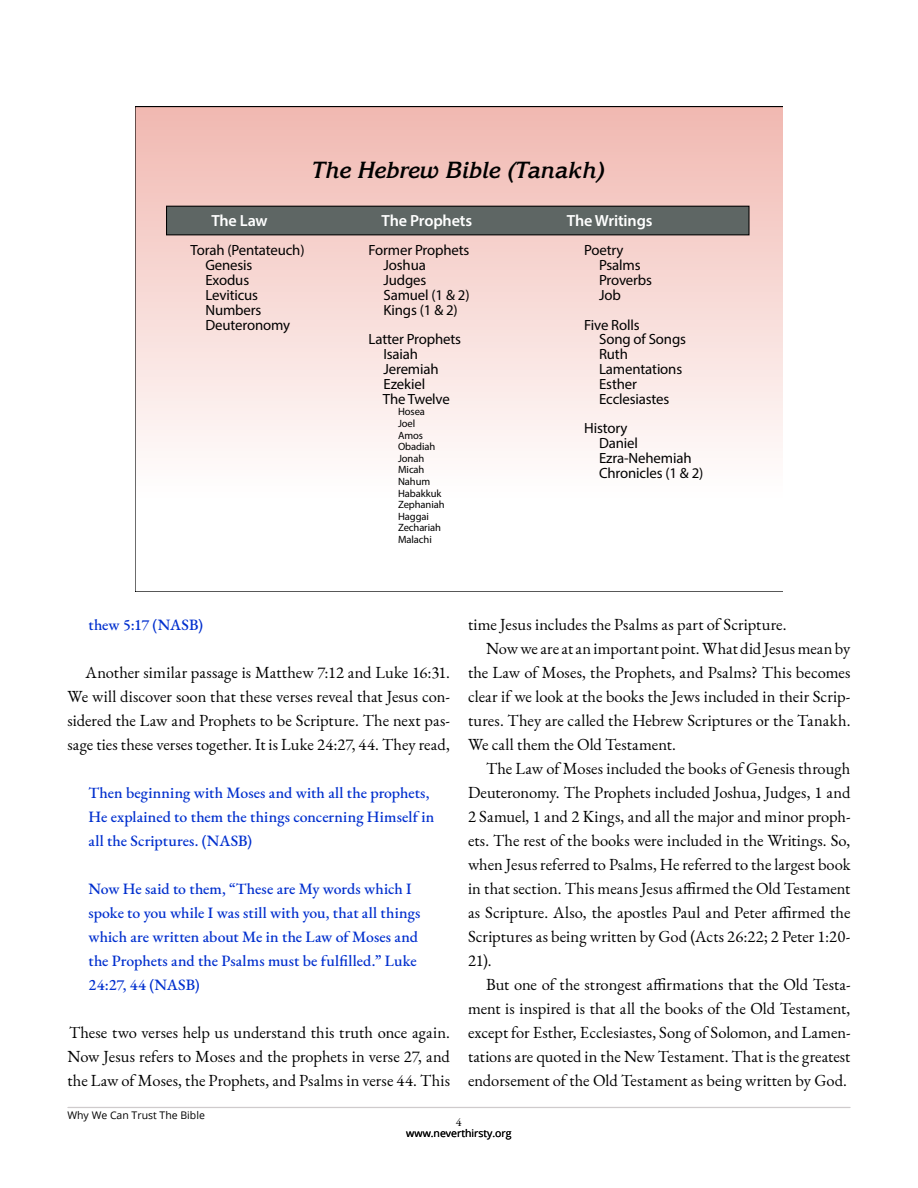
<style>
.page{position:relative;width:918px;height:1188px;background:#fff}
.page>*{position:absolute;margin:0;border:0;box-sizing:border-box;transform-origin:0 0}
.t1{font:italic 700 22.8px "Korinna Std";letter-spacing:-.01em;color:#000}
.t2{font:16.5px/24px "EB Garamond";color:#000;text-align:justify}
.t3{font:600 16.2px "Myriad Pro";letter-spacing:-.01em;color:#fff}
.t4{font:500 15.75px/24px "EB Garamond";letter-spacing:.005em;color:#002fce}
.t5{font:14.85px/14.9px "Myriad Pro";letter-spacing:-.01em;color:#000}
.t6{font:12px "EB Garamond";color:#000}
.t7{font:10.5px/11.6px "Myriad Pro";letter-spacing:-.01em;color:#000}
.t8{font:10.5px "Open Sans";color:#000}
</style>
<div class="page">
<hr style="left:68px;top:1107px;width:782px;height:1px;background:#cfcbcc">
<svg style="left:135px;top:107px;width:648px;height:485px"></svg>
<div style="left:167px;top:206px;width:582px;height:29px;background:#5e6664"></div>
<div style="left:166px;top:206px;width:584px;height:29px;border:1px solid #000"></div>
<h1 class="t1" style="left:311px;top:161px;width:294px">The Hebrew Bible (Tanakh)</h1>
<p class="t3" style="left:211px;top:214px;width:58px">The Law</p>
<p class="t3" style="left:382px;top:214px;width:92px">The Prophets</p>
<p class="t3" style="left:567px;top:214px;width:87px">The Writings</p>
<p class="t5" style="left:205px;top:244px;width:101px;text-indent:-15px">Torah (Pentateuch)<br>Genesis<br>Exodus<br>Leviticus<br>Numbers<br>Deuteronomy</p>
<p class="t5" style="left:384px;top:244px;width:88px;text-indent:-15px">Former Prophets<br>Joshua<br>Judges<br>Samuel (1 &amp; 2)<br>Kings (1 &amp; 2)</p>
<p class="t5" style="left:383px;top:333px;width:80px;text-indent:-14px">Latter Prophets<br>Isaiah<br>Jeremiah<br>Ezekiel<br>The Twelve</p>
<p class="t7" style="left:398px;top:407px;width:48px">Hosea<br>Joel<br>Amos<br>Obadiah<br>Jonah<br>Micah<br>Nahum<br>Habakkuk<br>Zephaniah<br>Haggai<br>Zechariah<br>Malachi</p>
<p class="t5" style="left:599px;top:244px;width:54px;text-indent:-15px">Poetry<br>Psalms<br>Proverbs<br>Job</p>
<p class="t5" style="left:599px;top:318px;width:88px;text-indent:-15px">Five Rolls<br>Song of Songs<br>Ruth<br>Lamentations<br>Esther<br>Ecclesiastes</p>
<p class="t5" style="left:599px;top:422px;width:106px;text-indent:-15px">History<br>Daniel<br>Ezra-Nehemiah<br>Chronicles (1 &amp; 2)</p>
<p class="t4" style="left:88px;top:615px;width:116px">thew 5:17 (NASB)</p>
<p class="t2" style="left:68px;top:663px;width:384px;text-indent:18px">Another similar passage is Matthew 7:12 and Luke 16:31.<br>We will discover soon that these verses reveal that Jesus con&shy;sidered the Law and Prophets to be Scripture. The next pas&shy;sage ties these verses together. It is Luke 24:27, 44. They read,</p>
<p class="t4" style="left:88px;top:783px;width:347px">Then beginning with Moses and with all the prophets,<br>He explained to them the things concerning Himself in all the Scriptures. (NASB)</p>
<p class="t4" style="left:88px;top:879px;width:333px">Now He said to them, “These are My words which I spoke to you while I was still with you, that all things which are written about Me in the Law of Moses and the Prophets and the Psalms must be fulfilled.” Luke 24:27, 44 (NASB)</p>
<p class="t2" style="left:68px;top:1023px;width:384px">These two verses help us understand this truth once again.<br>Now Jesus refers to Moses and the prophets in verse 27, and the Law of Moses, the Prophets, and Psalms in verse 44. This</p>
<p class="t2" style="left:468px;top:615px;width:320px">time Jesus includes the Psalms as part of Scripture.</p>
<p class="t2" style="left:486px;top:639px;width:366px">Now we are at an important point. What did Jesus mean by</p>
<p class="t2" style="left:468px;top:663px;width:384px">the Law of Moses, the Prophets, and Psalms? This becomes</p>
<p class="t2" style="left:468px;top:687px;width:384px">clear if we look at the books the Jews included in their Scrip-</p>
<p class="t2" style="left:468px;top:711px;width:384px">tures. They are called the Hebrew Scriptures or the Tanakh.</p>
<p class="t2" style="left:468px;top:735px;width:209px">We call them the Old Testament.</p>
<p class="t2" style="left:486px;top:759px;width:366px">The Law of Moses included the books of Genesis through</p>
<p class="t2" style="left:468px;top:783px;width:384px">Deuteronomy. The Prophets included Joshua, Judges, 1 and</p>
<p class="t2" style="left:468px;top:807px;width:384px">2 Samuel, 1 and 2 Kings, and all the major and minor proph-</p>
<p class="t2" style="left:468px;top:831px;width:384px">ets. The rest of the books were included in the Writings. So,</p>
<p class="t2" style="left:468px;top:855px;width:384px">when Jesus referred to Psalms, He referred to the largest book</p>
<p class="t2" style="left:468px;top:879px;width:384px">in that section. This means Jesus affirmed the Old Testament</p>
<p class="t2" style="left:468px;top:903px;width:384px">as Scripture. Also, the apostles Paul and Peter affirmed the</p>
<p class="t2" style="left:468px;top:927px;width:384px">Scriptures as being written by God (Acts 26:22; 2 Peter 1:20-</p>
<p class="t2" style="left:468px;top:951px;width:25px">21).</p>
<p class="t2" style="left:486px;top:975px;width:366px">But one of the strongest affirmations that the Old Testa-</p>
<p class="t2" style="left:468px;top:999px;width:384px">ment is inspired is that all the books of the Old Testament,</p>
<p class="t2" style="left:468px;top:1023px;width:384px">except for Esther, Ecclesiastes, Song of Solomon, and Lamen-</p>
<p class="t2" style="left:468px;top:1047px;width:384px">tations are quoted in the New Testament. That is the greatest</p>
<p class="t2" style="left:468px;top:1071px;width:381px">endorsement of the Old Testament as being written by God.</p>
<p class="t8" style="left:67px;top:1111px;width:139px">Why We Can Trust The Bible</p>
<p class="t6" style="left:456px;top:1118px;width:7px">4</p>
<p class="t8" style="left:406px;top:1129px;width:107px">www.neverthirsty.org</p>
</div>
